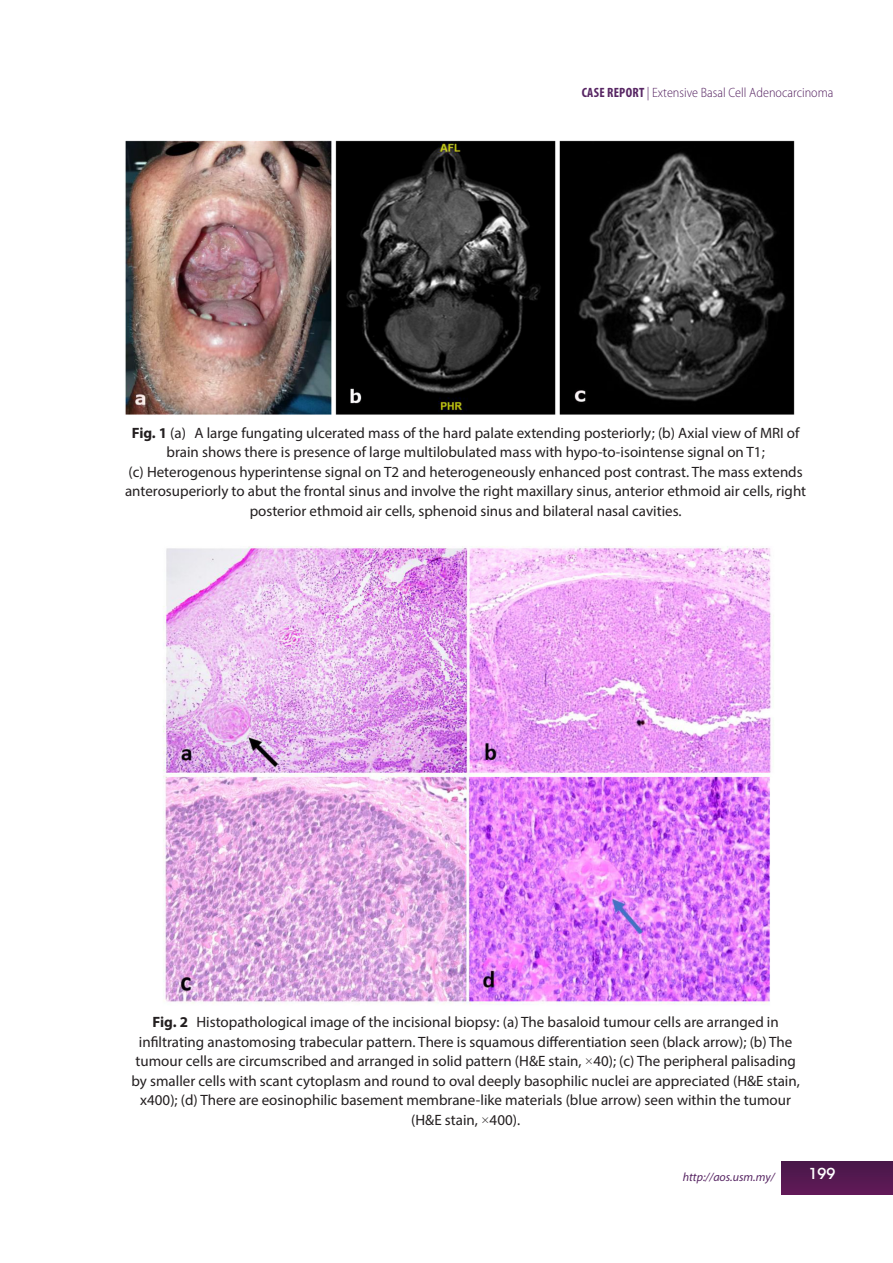
<style>
.page{position:relative;width:893px;height:1263px;background:#fff}
.page>*{position:absolute;margin:0;border:0;box-sizing:border-box;transform-origin:0 0}
.t1{font:15px/19.5px "Myriad Pro";color:#231f20;text-align:center}
.t2{font:500 15px "ITC Avant Garde Std";color:#fff}
.t3{font:300 semi-condensed 13.5px "Myriad Pro";color:#572563}
.t4{font:italic 12px "Myriad Pro";color:#572563}
.s1{font-weight:700;font-stretch:condensed}
.s2{font-weight:700}
.s3{font-family:"Times New Roman"}
</style>
<div class="page">
<div style="left:782px;top:1161px;width:111px;height:33px;background:#551950"></div>
<img style="left:125px;top:140px;width:670px;height:275px">
<img style="left:163px;top:546px;width:609px;height:459px">
<p class="t3" style="left:582px;top:85px;width:253px"><span class="s1">CASE REPORT</span> | Extensive Basal Cell Adenocarcinoma</p>
<p class="t1" style="left:125px;top:423px;width:683px"><span class="s2">Fig. 1</span> (a) A large fungating ulcerated mass of the hard palate extending posteriorly; (b) Axial view of MRI of brain shows there is presence of large multilobulated mass with hypo-to-isointense signal on T1;<br>(c) Heterogenous hyperintense signal on T2 and heterogeneously enhanced post contrast. The mass extends anterosuperiorly to abut the frontal sinus and involve the right maxillary sinus, anterior ethmoid air cells, right posterior ethmoid air cells, sphenoid sinus and bilateral nasal cavities.</p>
<p class="t1" style="left:131px;top:1012px;width:670px"><span class="s2">Fig. 2</span> Histopathological image of the incisional biopsy: (a) The basaloid tumour cells are arranged in infiltrating anastomosing trabecular pattern. There is squamous differentiation seen (black arrow); (b) The tumour cells are circumscribed and arranged in solid pattern (H&amp;E stain, <span class="s3">×</span>40); (c) The peripheral palisading by smaller cells with scant cytoplasm and round to oval deeply basophilic nuclei are appreciated (H&amp;E stain, x400); (d) There are eosinophilic basement membrane-like materials (blue arrow) seen within the tumour (H&amp;E stain, <span class="s3">×</span>400).</p>
<p class="t4" style="left:683px;top:1169px;width:93px">http://aos.usm.my/</p>
<p class="t2" style="left:809px;top:1164px;width:28px">199</p>
</div>
